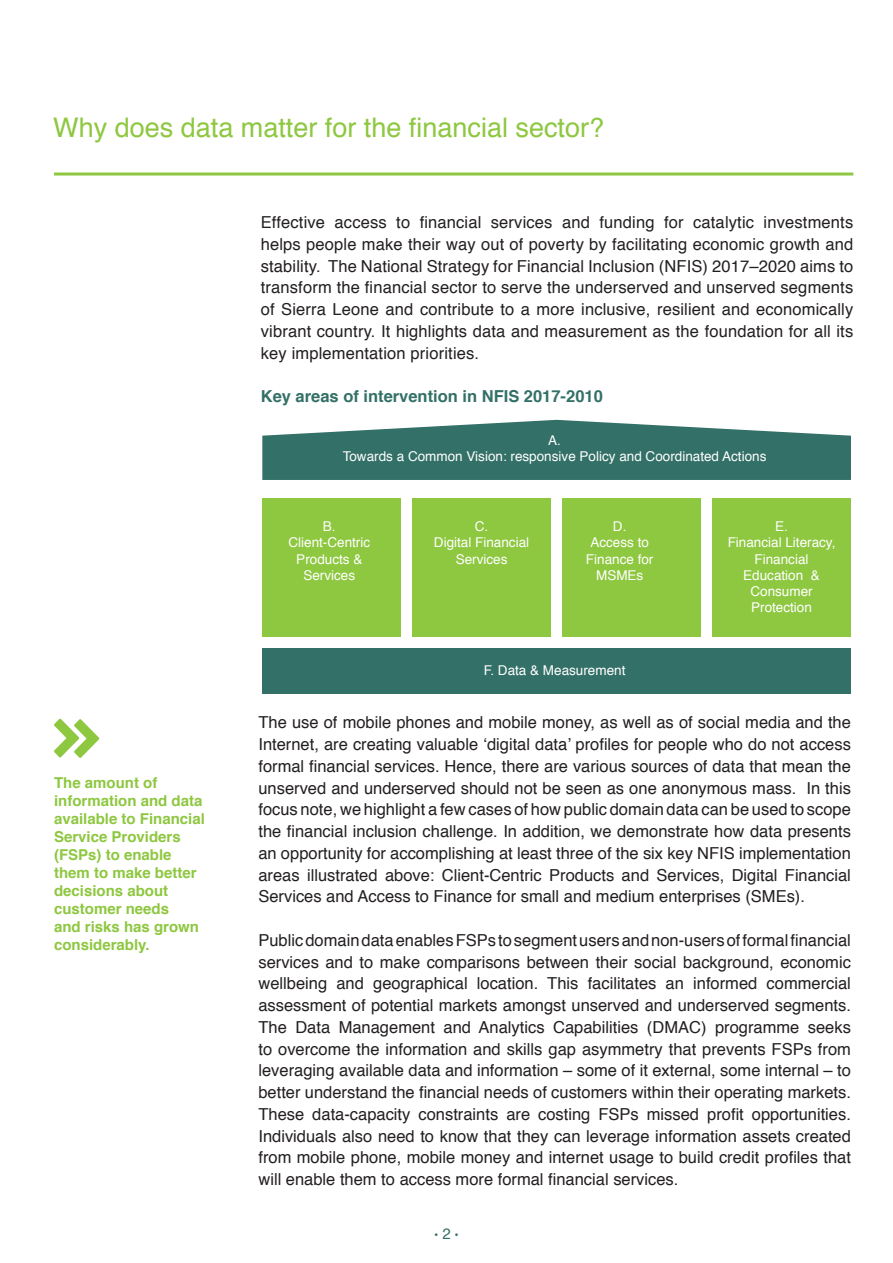
<style>
.page{position:relative;width:893px;height:1263px;background:#fff}
.page>*{position:absolute;margin:0;border:0;box-sizing:border-box;transform-origin:0 0}
.t1{font:27px "Helvetica";color:#8ec740}
.t2{font:16.5px/21.8px "Helvetica";color:#231f20;text-align:justify}
.t3{font:700 16.5px "Helvetica";color:#337067}
.t4{font:700 15px/18px "Helvetica";color:#8ec740}
.t5{font:13.5px/16.2px "Helvetica";color:#fff;text-align:center}
.t6{font:12px "Helvetica";color:#337067}
.s1{font-size:15px}
</style>
<div class="page">
<hr style="left:54px;top:173px;width:799px;height:3px;background:#8ec740">
<div style="left:262px;top:648px;width:589px;height:45px;background:#337067"></div>
<svg style="left:262px;top:420px;width:589px;height:60px;background:#4d827a"></svg>
<div style="left:262px;top:499px;width:139px;height:138px;background:#8ec740"></div>
<div style="left:412px;top:499px;width:139px;height:138px;background:#8ec740"></div>
<div style="left:563px;top:499px;width:138px;height:138px;background:#8ec740"></div>
<div style="left:713px;top:499px;width:138px;height:138px;background:#8ec740"></div>
<svg style="left:54px;top:718px;width:45px;height:40px"></svg>
<h1 class="t1" style="left:53px;top:117px;width:552px">Why does data matter for the financial sector?</h1>
<p class="t2" style="left:261px;top:213px;width:594px">Effective access to financial services and funding for catalytic investments helps people make their way out of poverty by facilitating economic growth and stability. The National Strategy for Financial Inclusion (NFIS) 2017–2020 aims to transform the financial sector to serve the underserved and unserved segments of Sierra Leone and contribute to a more inclusive, resilient and economically vibrant country. It highlights data and measurement as the foundation for all its key implementation priorities.</p>
<p class="t3" style="left:261px;top:389px;width:344px">Key areas of intervention in NFIS 2017-2010</p>
<p class="t5" style="left:343px;top:433px;width:425px">A.<br>Towards a Common Vision: responsive Policy and Coordinated Actions</p>
<p class="t5" style="left:288px;top:519px;width:83px">B.<br>Client-Centric<br>Products &amp;<br>Services</p>
<p class="t5" style="left:434px;top:519px;width:97px">C.<br>Digital Financial<br>Services</p>
<p class="t5" style="left:586px;top:519px;width:69px">D.<br>Access to<br>Finance for<br>MSMEs</p>
<p class="t5" style="left:728px;top:519px;width:109px">E.<br>Financial Literacy,<br>Financial<br>Education &amp;<br>Consumer<br>Protection</p>
<p class="t4" style="left:54px;top:774px;width:152px">The amount of information and data available to Financial<br>Service Providers (FSPs) to enable them to make better decisions about customer needs<br>and risks has grown considerably.</p>
<p class="t5" style="left:484px;top:663px;width:143px">F. Data &amp; Measurement</p>
<p class="t2" style="left:258px;top:713px;width:594px">The use of mobile phones and mobile money, as well as of social media and the Internet, are creating valuable ‘digital data’ profiles for people who do not access formal financial services. Hence, there are various sources of data that mean the unserved and underserved should not be seen as one anonymous mass. In this focus note, we highlight a few cases of how public domain data can be used to scope the financial inclusion challenge. In addition, we demonstrate how data presents an opportunity for accomplishing at least three of the six key NFIS implementation areas illustrated above: Client-Centric Products and Services, Digital Financial Services and Access to Finance for small and medium enterprises (SMEs).</p>
<p class="t2" style="left:258px;top:930px;width:594px">Public domain data enables FSPs to segment users and non-users of formal financial services and to make comparisons between their social background, economic wellbeing and geographical location. This facilitates an informed commercial assessment of potential markets amongst unserved and underserved segments.<br>The Data Management and Analytics Capabilities (DMAC) programme seeks to overcome the information and skills gap asymmetry that prevents FSPs from leveraging available data and information – some of it external, some internal – to better understand the financial needs of customers within their operating markets.<br>These data-capacity constraints are costing FSPs missed profit opportunities.<br>Individuals also need to know that they can leverage information assets created from mobile phone, mobile money and internet usage to build credit profiles that will enable them to access more formal financial services.</p>
<p class="t6" style="left:434px;top:1230px;width:26px">• <span class="s1">2</span> •</p>
</div>
